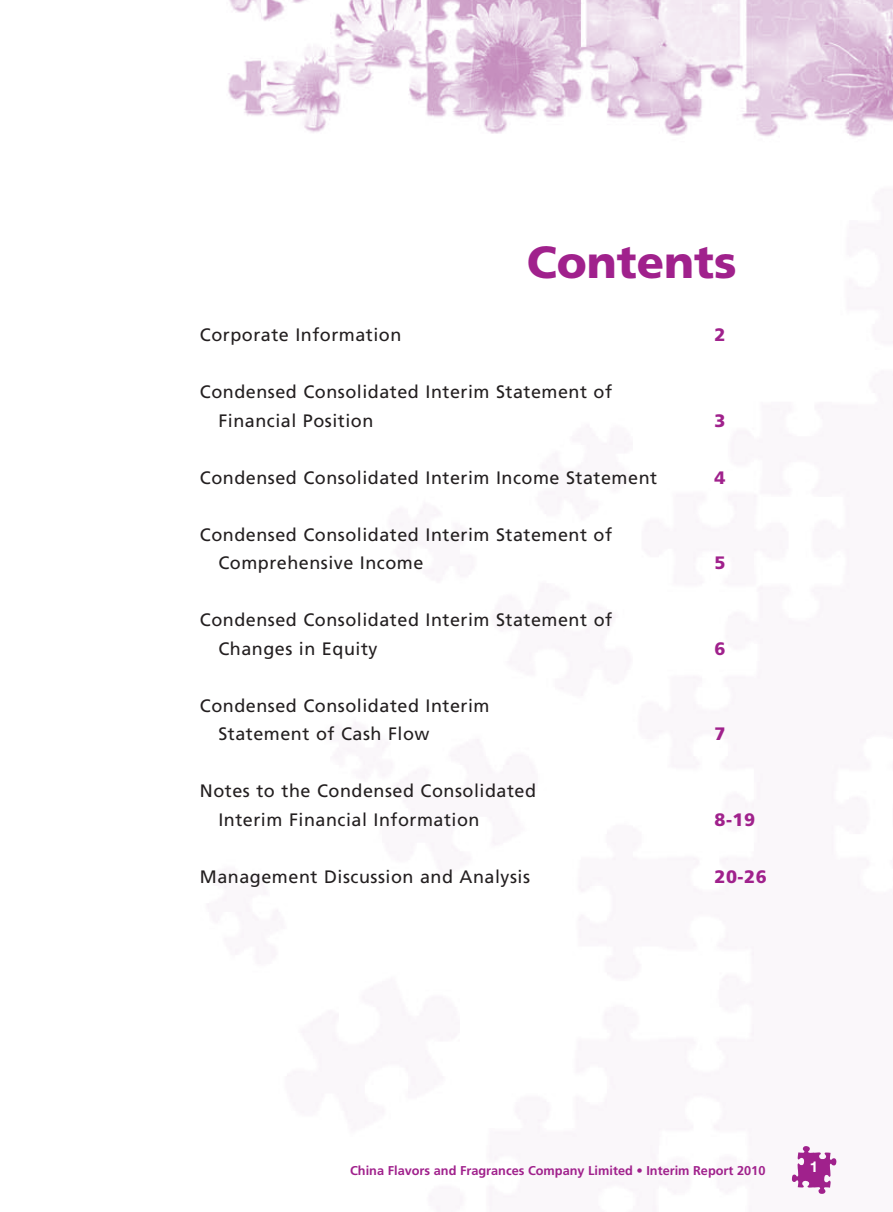
<style>
.page{position:relative;width:893px;height:1212px;background:#fff}
.page>*{position:absolute;margin:0;border:0;box-sizing:border-box;transform-origin:0 0}
.t1{font:900 45px "Frutiger LT Std";color:#a0218c}
.t2{font:18px/28.5px "Frutiger LT Std";letter-spacing:.03em;color:#231f20}
.t3{font:900 18px "Frutiger LT Std";color:#a0218c}
.t4{font:700 15px "Helvetica Neue LT Std";color:#fff}
.t5{font:700 12.75px "Frutiger LT Std";color:#a0218c}
.s1{font-weight:300}
</style>
<div class="page">
<img style="left:207px;top:0;width:686px;height:1212px">
<svg style="left:791px;top:1146px;width:46px;height:48px"></svg>
<h1 class="t1" style="left:527px;top:235px;width:212px">Contents</h1>
<p class="t2" style="left:200px;top:321px;width:203px">Corporate Information</p>
<p class="t3" style="left:714px;top:324px;width:13px">2</p>
<p class="t2" style="left:218px;top:378px;width:395px;text-indent:-19px">Condensed Consolidated Interim Statement of<br>Financial Position</p>
<p class="t3" style="left:714px;top:410px;width:13px">3</p>
<p class="t2" style="left:200px;top:463px;width:459px">Condensed Consolidated Interim Income Statement</p>
<p class="t3" style="left:714px;top:467px;width:13px">4</p>
<p class="t2" style="left:218px;top:520px;width:395px;text-indent:-19px">Condensed Consolidated Interim Statement of<br>Comprehensive Income</p>
<p class="t2" style="left:218px;top:606px;width:395px;text-indent:-19px">Condensed Consolidated Interim Statement of<br>Changes in Equity</p>
<p class="t2" style="left:218px;top:691px;width:273px;text-indent:-19px">Condensed Consolidated Interim<br>Statement of Cash Flow</p>
<p class="t2" style="left:218px;top:777px;width:319px;text-indent:-19px">Notes to the Condensed Consolidated<br>Interim Financial Information</p>
<p class="t3" style="left:714px;top:552px;width:13px">5</p>
<p class="t3" style="left:714px;top:638px;width:13px">6</p>
<p class="t3" style="left:714px;top:723px;width:13px">7</p>
<p class="t3" style="left:714px;top:809px;width:42px">8-19</p>
<p class="t2" style="left:200px;top:862px;width:332px">Management Discussion and Analysis</p>
<p class="t3" style="left:714px;top:866px;width:54px">20-26</p>
<p class="t5" style="left:350px;top:1162px;width:417px">China Flavors and Fragrances Company Limited <span class="s1">•</span> Interim Report 2010</p>
<p class="t4" style="left:810px;top:1158px;width:10px">1</p>
</div>
